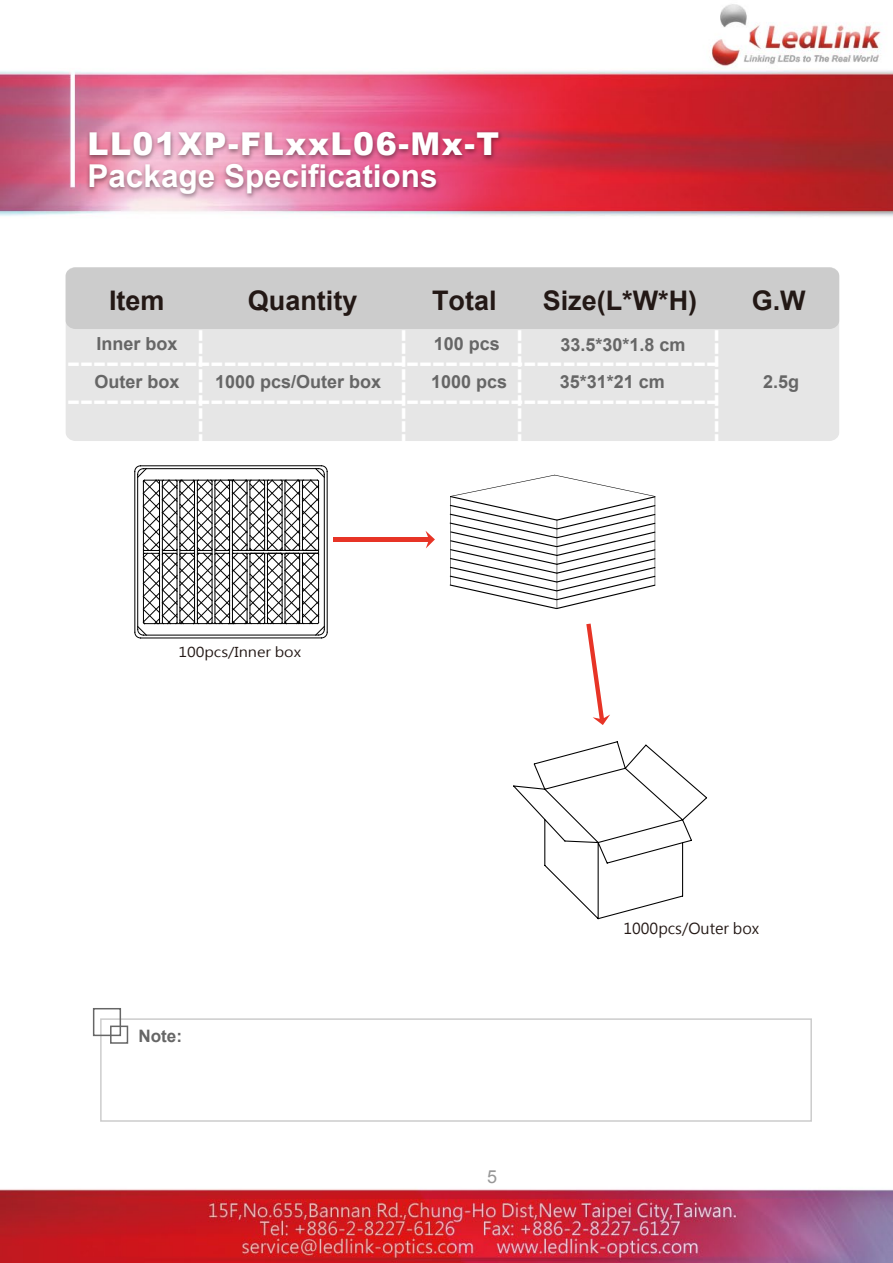
<style>
.page{position:relative;width:893px;height:1263px;background:#fff}
.page>*{position:absolute;margin:0;border:0;box-sizing:border-box;transform-origin:0 0}
.t1{font:700 31.5px "Arial";color:#fff}
.t2{font:900 31.5px "Arial";letter-spacing:.05em;color:#fff}
.t3{font:700 27px/38px "Arial";color:#fff;scale:1.45 1}
.t4{font:700 27px "Arial";color:#231815}
.t5{font:700 18px/38.2px "Arial";color:#666}
.t6{font:18px "Arial";color:#979797}
.t7{font:700 17.1px "Arial";color:#666}
.t8{font:15px "Microsoft Jheng Hei";color:#231815}
.t9{font:13.5px "Microsoft Jheng Hei";color:#231815;scale:1.11 1}
</style>
<div class="page">
<img style="left:0;top:4px;width:893px;height:1259px">
<div style="left:100px;top:1018px;width:712px;height:104px;border:2px solid #ccc"></div>
<div style="left:93px;top:1008px;width:28px;height:28px;border:2px solid #666"></div>
<div style="left:110px;top:1025px;width:18px;height:19px;border:2px solid #666"></div>
<img style="left:81px;top:173px;width:364px;height:35px">
<div style="left:66px;top:329px;width:773px;height:112px;background:#e6e6e6"></div>
<div style="left:66px;top:267px;width:773px;height:62px;background:#ccc"></div>
<div style="left:333px;top:537px;width:96px;height:5px;background:#e73426"></div>
<svg style="left:425px;top:531px;width:10px;height:17px"></svg>
<svg style="left:586px;top:624px;width:24px;height:101px"></svg>
<svg style="left:449px;top:475px;width:207px;height:135px"></svg>
<svg style="left:512px;top:740px;width:196px;height:180px"></svg>
<hr style="left:141px;top:638px;width:180px;height:1px;background:#000">
<svg style="left:134px;top:465px;width:194px;height:173px"></svg>
<img style="left:81px;top:124px;width:427px;height:49px">
<p class="t2" style="left:87px;top:121px;width:413px">LL01XP-FLxxL06-Mx-T</p>
<p class="t1" style="left:87px;top:155px;width:352px">Package Specifications</p>
<p class="t4" style="left:248px;top:283px;width:111px">Quantity</p>
<p class="t4" style="left:543px;top:283px;width:156px">Size(L*W*H)</p>
<p class="t4" style="left:752px;top:283px;width:56px">G.W</p>
<p class="t5" style="left:560px;top:326px;width:127px;line-height:37.8px">33.5*30*1.8 cm<br>35*31*21 cm</p>
<p class="t4" style="left:109px;top:283px;width:57px">Item</p>
<p class="t5" style="left:94px;top:325px;width:87px">Inner box<br>Outer box</p>
<p class="t4" style="left:432px;top:283px;width:66px">Total</p>
<p class="t5" style="left:431px;top:324px;width:78px;line-height:38.8px">100 pcs<br>1000 pcs</p>
<p class="t3" style="left:180px;top:447px;width:82px;rotate:-90deg">---------</p>
<p class="t3" style="left:383px;top:447px;width:82px;rotate:-90deg">---------</p>
<p class="t3" style="left:499px;top:447px;width:82px;rotate:-90deg">---------</p>
<p class="t3" style="left:696px;top:447px;width:82px;rotate:-90deg">---------</p>
<p class="t3" style="left:66px;top:343px;width:451px">-------------------------------------------------- --------------------------------------------------</p>
<p class="t5" style="left:215px;top:363px;width:168px">1000 pcs/Outer box</p>
<p class="t5" style="left:763px;top:363px;width:38px">2.5g</p>
<p class="t9" style="left:178px;top:643px;width:112px">100pcs/Inner box</p>
<p class="t7" style="left:138px;top:1025px;width:45px">Note:</p>
<p class="t6" style="left:487px;top:1165px;width:12px">5</p>
<p class="t8" style="left:624px;top:919px;width:137px">1000pcs/Outer box</p>
</div>
